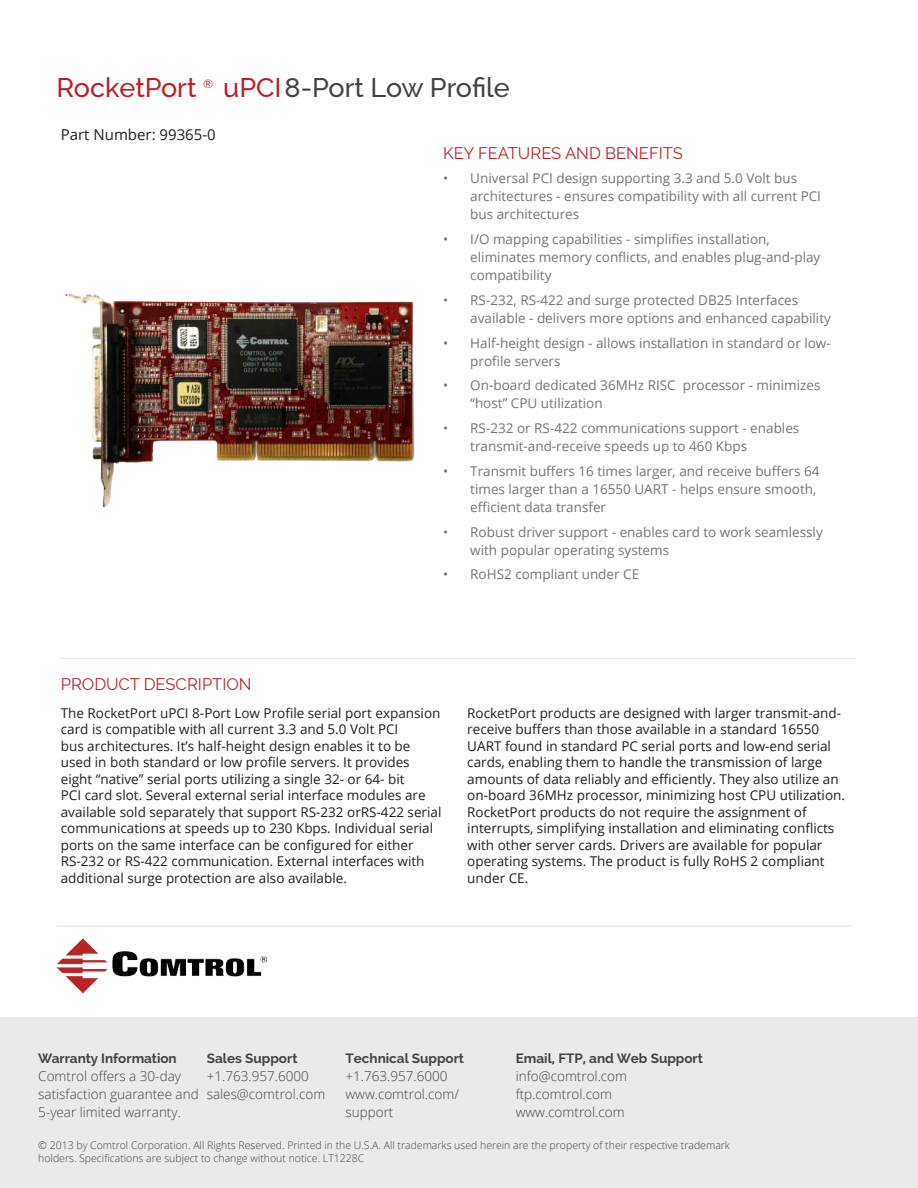
<style>
.page{position:relative;width:918px;height:1188px;background:#fff}
.page>*{position:absolute;margin:0;border:0;box-sizing:border-box;transform-origin:0 0}
.t1{font:500 27px "Raleway";color:#434344}
.t2{font:500 27px "Raleway";color:#b72228}
.t3{font:16.5px "Raleway";color:#b72228}
.t4{font:15px "Open Sans";color:#231f20}
.t5{font:13.5px/16.5px "Open Sans";color:#231f20}
.t6{font:13.5px/18px "Open Sans";color:#767676}
.t7{font:300 13.5px/18px "Open Sans";color:#434344}
.t8{font:700 13.5px "Raleway";color:#434344}
.t9{font:500 12px "Raleway";color:#b72228}
.t10{font:300 10.5px/12.6px "Open Sans";color:#434344}
.s1{color:#b72228}
</style>
<div class="page">
<hr style="left:61px;top:658px;width:795px;height:1px;background:#eaeaea">
<hr style="left:57px;top:925px;width:795px;height:2px;background:#eaeaea">
<img style="left:65px;top:294px;width:350px;height:214px">
<div style="left:0;top:1017px;width:918px;height:171px;background:#eaeaea"></div>
<img style="left:57px;top:939px;width:210px;height:54px">
<h1 class="t2" style="left:57px;top:72px;width:141px">RocketPort</h1>
<p class="t9" style="left:203px;top:77px;width:12px">®</p>
<h1 class="t1" style="left:223px;top:72px;width:288px"><span class="s1">uPCI</span>8-Port Low Profile</h1>
<p class="t4" style="left:61px;top:125px;width:157px">Part Number: 99365-0</p>
<p class="t3" style="left:443px;top:143px;width:241px">KEY FEATURES AND BENEFITS</p>
<p class="t6" style="left:470px;top:170px;width:352px;text-indent:-27px">• Universal PCI design supporting 3.3 and 5.0 Volt bus architectures - ensures compatibility with all current PCI bus architectures</p>
<p class="t6" style="left:470px;top:230px;width:352px;text-indent:-27px">• I/O mapping capabilities - simplifies installation, eliminates memory conflicts, and enables plug-and-play compatibility</p>
<p class="t6" style="left:470px;top:291px;width:362px;text-indent:-27px">• RS-232, RS-422 and surge protected DB25 Interfaces available - delivers more options and enhanced capability</p>
<p class="t6" style="left:470px;top:334px;width:362px;text-indent:-27px">• Half-height design - allows installation in standard or low&shy;profile servers</p>
<p class="t6" style="left:470px;top:377px;width:352px;text-indent:-27px">• On-board dedicated 36MHz RISC processor - minimizes “host” CPU utilization</p>
<p class="t6" style="left:470px;top:419px;width:331px;text-indent:-27px">• RS-232 or RS-422 communications support - enables transmit-and-receive speeds up to 460 Kbps</p>
<p class="t6" style="left:470px;top:462px;width:351px;text-indent:-27px">• Transmit buffers 16 times larger, and receive buffers 64 times larger than a 16550 UART - helps ensure smooth, efficient data transfer</p>
<p class="t6" style="left:470px;top:523px;width:354px;text-indent:-27px">• Robust driver support - enables card to work seamlessly with popular operating systems</p>
<p class="t6" style="left:443px;top:566px;width:197px">• RoHS2 compliant under CE</p>
<p class="t3" style="left:61px;top:675px;width:192px">PRODUCT DESCRIPTION</p>
<p class="t5" style="left:61px;top:704px;width:382px">The RocketPort uPCI 8-Port Low Profile serial port expansion card is compatible with all current 3.3 and 5.0 Volt PCI<br>bus architectures. It’s half-height design enables it to be used in both standard or low profile servers. It provides eight “native” serial ports utilizing a single 32- or 64- bit<br>PCI card slot. Several external serial interface modules are available sold separately that support RS-232 orRS-422 serial communications at speeds up to 230 Kbps. Individual serial ports on the same interface can be configured for either RS-232 or RS-422 communication. External interfaces with additional surge protection are also available.</p>
<p class="t5" style="left:467px;top:704px;width:379px">RocketPort products are designed with larger transmit-and&shy;receive buffers than those available in a standard 16550<br>UART found in standard PC serial ports and low-end serial cards, enabling them to handle the transmission of large amounts of data reliably and efficiently. They also utilize an on-board 36MHz processor, minimizing host CPU utilization.<br>RocketPort products do not require the assignment of interrupts, simplifying installation and eliminating conflicts with other server cards. Drivers are available for popular operating systems. The product is fully RoHS 2 compliant under CE.</p>
<p class="t8" style="left:207px;top:1053px;width:92px">Sales Support</p>
<p class="t7" style="left:207px;top:1068px;width:120px">+1.763.957.6000 sales@comtrol.com</p>
<p class="t8" style="left:346px;top:1053px;width:120px">Technical Support</p>
<p class="t7" style="left:346px;top:1068px;width:115px">+1.763.957.6000 www.comtrol.com/ support</p>
<p class="t8" style="left:516px;top:1053px;width:189px">Email, FTP, and Web Support</p>
<p class="t7" style="left:516px;top:1068px;width:113px">info@comtrol.com ftp.comtrol.com www.comtrol.com</p>
<p class="t8" style="left:38px;top:1053px;width:140px">Warranty Information</p>
<p class="t7" style="left:38px;top:1067px;width:162px">Comtrol offers a 30-day satisfaction guarantee and<br>5-year limited warranty.</p>
<p class="t10" style="left:38px;top:1140px;width:693px">© 2013 by Comtrol Corporation. All Rights Reserved. Printed in the U.S.A. All trademarks used herein are the property of their respective trademark holders. Specifications are subject to change without notice. LT1228C</p>
</div>
